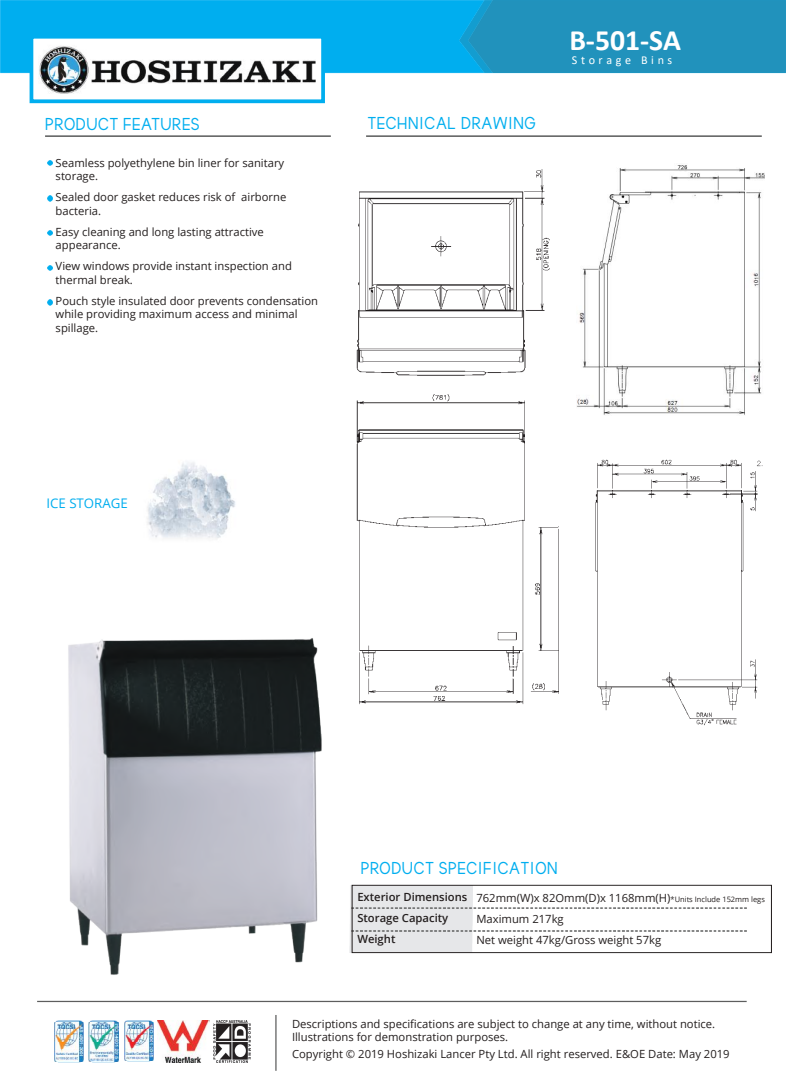
<style>
.page{position:relative;width:786px;height:1085px;background:#fff}
.page>*{position:absolute;margin:0;border:0;box-sizing:border-box;transform-origin:0 0}
.t1{font:700 29.62px "Calibri";color:#fff}
.t2{font:17.5px "thebrooklynbold";letter-spacing:.04em;color:#00aeef}
.t3{font:13.25px "Open Sans";color:#00aeef}
.t4{font:12px "Calibri";letter-spacing:.3em;color:#fff}
.t5{font:11.25px/13.5px "Open Sans";color:#241f1f}
.t6{font:600 11.25px/21px "Open Sans";color:#241f1f}
.s1{font-size:7.5px}
</style>
<div class="page">
<hr style="left:37px;top:1001px;width:709px;height:1px;background:#5d5e5e">
<hr style="left:275px;top:1015px;width:1px;height:56px;background:#5d5e5e">
<img style="left:89px;top:1020px;width:29px;height:42px">
<img style="left:124px;top:1020px;width:29px;height:42px">
<img style="left:55px;top:1020px;width:29px;height:42px">
<svg style="left:58px;top:1062px;width:57px;height:1px"></svg>
<img style="left:213px;top:1020px;width:37px;height:42px">
<img style="left:157px;top:1020px;width:53px;height:42px">
<div style="left:349px;top:885px;width:123px;height:67px;background:#e6e7e9"></div>
<img style="left:353px;top:907px;width:393px;height:1px">
<img style="left:353px;top:930px;width:393px;height:1px">
<div style="left:351px;top:885px;width:420px;height:68px;border:1px solid #241f1f"></div>
<img style="left:147px;top:462px;width:89px;height:77px">
<svg style="left:47px;top:160px;width:5px;height:5px"></svg>
<svg style="left:47px;top:196px;width:5px;height:5px"></svg>
<svg style="left:47px;top:265px;width:5px;height:6px"></svg>
<svg style="left:47px;top:300px;width:5px;height:5px"></svg>
<svg style="left:47px;top:230px;width:5px;height:6px"></svg>
<img style="left:0;top:0;width:785px;height:99px">
<div style="left:459px;top:0;width:326px;height:73px;background:#2192bc"></div>
<img style="left:356px;top:169px;width:202px;height:536px">
<img style="left:68px;top:638px;width:254px;height:337px">
<img style="left:595px;top:459px;width:168px;height:267px">
<div style="left:30px;top:35px;width:295px;height:68px;background:#fff;border:4px solid #00aeef"></div>
<img style="left:39px;top:46px;width:276px;height:48px">
<img style="left:577px;top:165px;width:187px;height:250px">
<h2 class="t2" style="left:45px;top:113px;width:156px">PRODUCT FEATURES</h2>
<p class="t5" style="left:56px;top:156px;width:230px">Seamless polyethylene bin liner for sanitary storage.</p>
<p class="t5" style="left:56px;top:190px;width:232px">Sealed door gasket reduces risk of airborne bacteria.</p>
<p class="t5" style="left:56px;top:225px;width:210px">Easy cleaning and long lasting attractive appearance.</p>
<p class="t5" style="left:56px;top:259px;width:238px">View windows provide instant inspection and thermal break.</p>
<p class="t5" style="left:56px;top:294px;width:264px">Pouch style insulated door prevents condensation while providing maximum access and minimal spillage.</p>
<h2 class="t2" style="left:367px;top:112px;width:169px">TECHNICAL DRAWING</h2>
<h1 class="t1" style="left:569px;top:19px;width:113px">B-501-SA</h1>
<p class="t4" style="left:571px;top:52px;width:102px">Storage Bins</p>
<p class="t3" style="left:46px;top:494px;width:83px">ICE STORAGE</p>
<h2 class="t2" style="left:360px;top:858px;width:198px">PRODUCT SPECIFICATION</h2>
<p class="t6" style="left:357px;top:886px;width:111px">Exterior Dimensions<br>Storage Capacity<br>Weight</p>
<p class="t5" style="left:476px;top:887px;width:290px;line-height:21px">762mm(W)x 82Omm(D)x 1168mm(H)<span class="s1">*Units Include 152mm legs<br></span>Maximum 217kg<br>Net weight 47kg/Gross weight 57kg</p>
<p class="t5" style="left:292px;top:1018px;width:424px;line-height:12.5px">Descriptions and specifications are subject to change at any time, without notice.<br>Illustrations for demonstration purposes.</p>
<p class="t5" style="left:292px;top:1047px;width:439px">Copyright © 2019 Hoshizaki Lancer Pty Ltd. All right reserved. E&amp;OE Date: May 2019</p>
</div>
